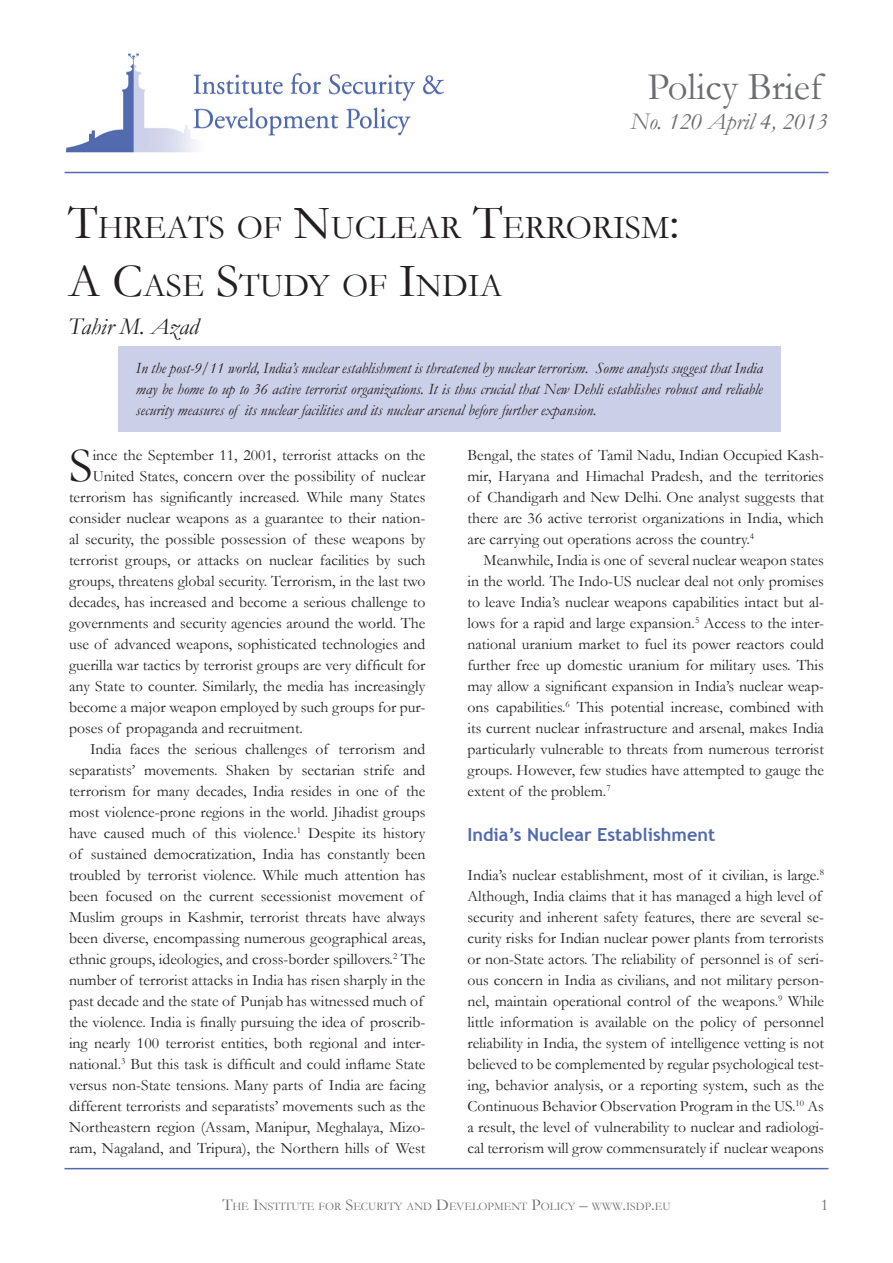
<style>
.page{position:relative;width:893px;height:1263px;background:#fff}
.page>*{position:absolute;margin:0;border:0;box-sizing:border-box;transform-origin:0 0}
.t1{font:49.5px "Garamond";color:#231f20}
.t2{font:39px "Garamond";color:#6c6d70}
.t3{font:33.6px/57.6px "Garamond";color:#231f20}
.t4{font:italic 24px "Garamond";color:#6c6d70}
.t5{font:italic 24px "Garamond";color:#231f20}
.t6{font:700 18px "Trebuchet MS";color:#5069af}
.t7{font:16.5px "Garamond";color:#6c6d70}
.t8{font:15.75px/21px "Garamond";color:#231f20;text-align:justify}
.t9{font:italic 15.75px/21px "Garamond";color:#231f20;text-align:justify}
.t10{font:11.55px "Garamond";color:#6c6d70}
.s1{font-size:48px}
.s2{font-size:16.5px}
</style>
<div class="page">
<img style="left:66px;top:53px;width:378px;height:100px">
<hr style="left:64px;top:1168px;width:764px;height:1px;background:#526ab0">
<hr style="left:64px;top:172px;width:764px;height:1px;background:#526ab0">
<div style="left:118px;top:346px;width:663px;height:86px;background:#cccfe8"></div>
<h2 class="t2" style="left:647px;top:61px;width:177px">Policy Brief</h2>
<h3 class="t4" style="left:630px;top:105px;width:199px">No. 120 April 4, 2013</h3>
<h3 class="t3" style="left:68px;top:198px;width:613px"><span class="s1">T</span>HREATS OF <span class="s1">N</span>UCLEAR <span class="s1">T</span>ERRORISM<span class="s1">:<br>A C</span>ASE <span class="s1">S</span>TUDY OF <span class="s1">I</span>NDIA</h3>
<h3 class="t5" style="left:68px;top:310px;width:132px">Tahir M. Azad</h3>
<p class="t9" style="left:136px;top:358px;width:628px">In the post-9/11 world, India’s nuclear establishment is threatened by nuclear terrorism. Some analysts suggest that India may be home to up to 36 active terrorist organizations. It is thus crucial that New Dehli establishes robust and reliable security measures of its nuclear facilities and its nuclear arsenal before further expansion.</p>
<h1 class="t1" style="left:69px;top:432px;width:25px">S</h1>
<p class="t8" style="left:93px;top:444px;width:334px">ince the September 11, 2001, terrorist attacks on the</p>
<p class="t8" style="left:467px;top:444px;width:358px">Bengal, the states of Tamil Nadu, Indian Occupied Kash&shy;mir, Haryana and Himachal Pradesh, and the territories of Chandigarh and New Delhi. One analyst suggests that there are 36 active terrorist organizations in India, which are carrying out operations across the country.<sup>4</sup></p>
<p class="t8" style="left:467px;top:549px;width:358px;text-indent:16px">Meanwhile, India is one of several nuclear weapon states in the world. The Indo-US nuclear deal not only promises to leave India’s nuclear weapons capabilities intact but al&shy;lows for a rapid and large expansion.<sup>5</sup> Access to the inter&shy;national uranium market to fuel its power reactors could further free up domestic uranium for military uses. This may allow a significant expansion in India’s nuclear weap&shy;ons capabilities.<sup>6</sup> This potential increase, combined with its current nuclear infrastructure and arsenal, makes India particularly vulnerable to threats from numerous terrorist groups. However, few studies have attempted to gauge the extent of the problem.<sup>7</sup></p>
<p class="t6" style="left:467px;top:823px;width:249px">India’s Nuclear Establishment</p>
<p class="t8" style="left:467px;top:864px;width:358px;text-align:left">India’s nuclear establishment, most of it civilian, is large.<sup>8<br></sup>Although, India claims that it has managed a high level of security and inherent safety features, there are several se&shy;curity risks for Indian nuclear power plants from terrorists or non-State actors. The reliability of personnel is of seri&shy;ous concern in India as civilians, and not military person&shy;nel, maintain operational control of the weapons.<sup>9</sup> While little information is available on the policy of personnel reliability in India, the system of intelligence vetting is not believed to be complemented by regular psychological test&shy;ing, behavior analysis, or a reporting system, such as the Continuous Behavior Observation Program in the US.<sup>10</sup> As a result, the level of vulnerability to nuclear and radiologi&shy;cal terrorism will grow commensurately if nuclear weapons</p>
<p class="t8" style="left:93px;top:465px;width:334px">United States, concern over the possibility of nuclear</p>
<p class="t8" style="left:69px;top:486px;width:358px">terrorism has significantly increased. While many States</p>
<p class="t8" style="left:69px;top:507px;width:358px">consider nuclear weapons as a guarantee to their nation-</p>
<p class="t8" style="left:69px;top:528px;width:358px">al security, the possible possession of these weapons by</p>
<p class="t8" style="left:69px;top:549px;width:358px">terrorist groups, or attacks on nuclear facilities by such</p>
<p class="t8" style="left:69px;top:570px;width:358px">groups, threatens global security. Terrorism, in the last two</p>
<p class="t8" style="left:69px;top:591px;width:358px">decades, has increased and become a serious challenge to</p>
<p class="t8" style="left:69px;top:612px;width:358px">governments and security agencies around the world. The</p>
<p class="t8" style="left:69px;top:633px;width:358px">use of advanced weapons, sophisticated technologies and</p>
<p class="t8" style="left:69px;top:654px;width:358px">guerilla war tactics by terrorist groups are very difficult for</p>
<p class="t8" style="left:69px;top:675px;width:358px">any State to counter. Similarly, the media has increasingly</p>
<p class="t8" style="left:69px;top:696px;width:358px">become a major weapon employed by such groups for pur-</p>
<p class="t8" style="left:69px;top:717px;width:236px">poses of propaganda and recruitment.</p>
<p class="t8" style="left:90px;top:738px;width:337px">India faces the serious challenges of terrorism and</p>
<p class="t8" style="left:69px;top:759px;width:358px">separatists’ movements. Shaken by sectarian strife and</p>
<p class="t8" style="left:69px;top:780px;width:358px">terrorism for many decades, India resides in one of the</p>
<p class="t8" style="left:69px;top:801px;width:358px">most violence-prone regions in the world. Jihadist groups</p>
<p class="t8" style="left:69px;top:822px;width:358px">have caused much of this violence.<sup>1</sup> Despite its history</p>
<p class="t8" style="left:69px;top:843px;width:358px">of sustained democratization, India has constantly been</p>
<p class="t8" style="left:69px;top:864px;width:358px">troubled by terrorist violence. While much attention has</p>
<p class="t8" style="left:69px;top:885px;width:356px">been focused on the current secessionist movement of</p>
<p class="t8" style="left:69px;top:906px;width:358px">Muslim groups in Kashmir, terrorist threats have always</p>
<p class="t8" style="left:69px;top:927px;width:358px">been diverse, encompassing numerous geographical areas,</p>
<p class="t8" style="left:69px;top:948px;width:358px">ethnic groups, ideologies, and cross-border spillovers.<sup>2</sup> The</p>
<p class="t8" style="left:69px;top:969px;width:358px">number of terrorist attacks in India has risen sharply in the</p>
<p class="t8" style="left:69px;top:990px;width:356px">past decade and the state of Punjab has witnessed much of</p>
<p class="t8" style="left:69px;top:1011px;width:358px">the violence. India is finally pursuing the idea of proscrib-</p>
<p class="t8" style="left:69px;top:1032px;width:358px">ing nearly 100 terrorist entities, both regional and inter-</p>
<p class="t8" style="left:69px;top:1053px;width:358px">national.<sup>3</sup> But this task is difficult and could inflame State</p>
<p class="t8" style="left:69px;top:1074px;width:358px">versus non-State tensions. Many parts of India are facing</p>
<p class="t8" style="left:69px;top:1095px;width:358px">different terrorists and separatists’ movements such as the</p>
<p class="t8" style="left:69px;top:1116px;width:358px">Northeastern region (Assam, Manipur, Meghalaya, Mizo-</p>
<p class="t8" style="left:69px;top:1137px;width:358px">ram, Nagaland, and Tripura), the Northern hills of West</p>
<p class="t10" style="left:222px;top:1198px;width:450px"><span class="s2">T</span>HE <span class="s2">I</span>NSTITUTE FOR <span class="s2">S</span>ECURITY AND <span class="s2">D</span>EVELOPMENT <span class="s2">P</span>OLICY <span class="s2">–</span> WWW<span class="s2">.</span>ISDP<span class="s2">.</span>EU</p>
<p class="t7" style="left:821px;top:1194px;width:9px">1</p>
</div>
